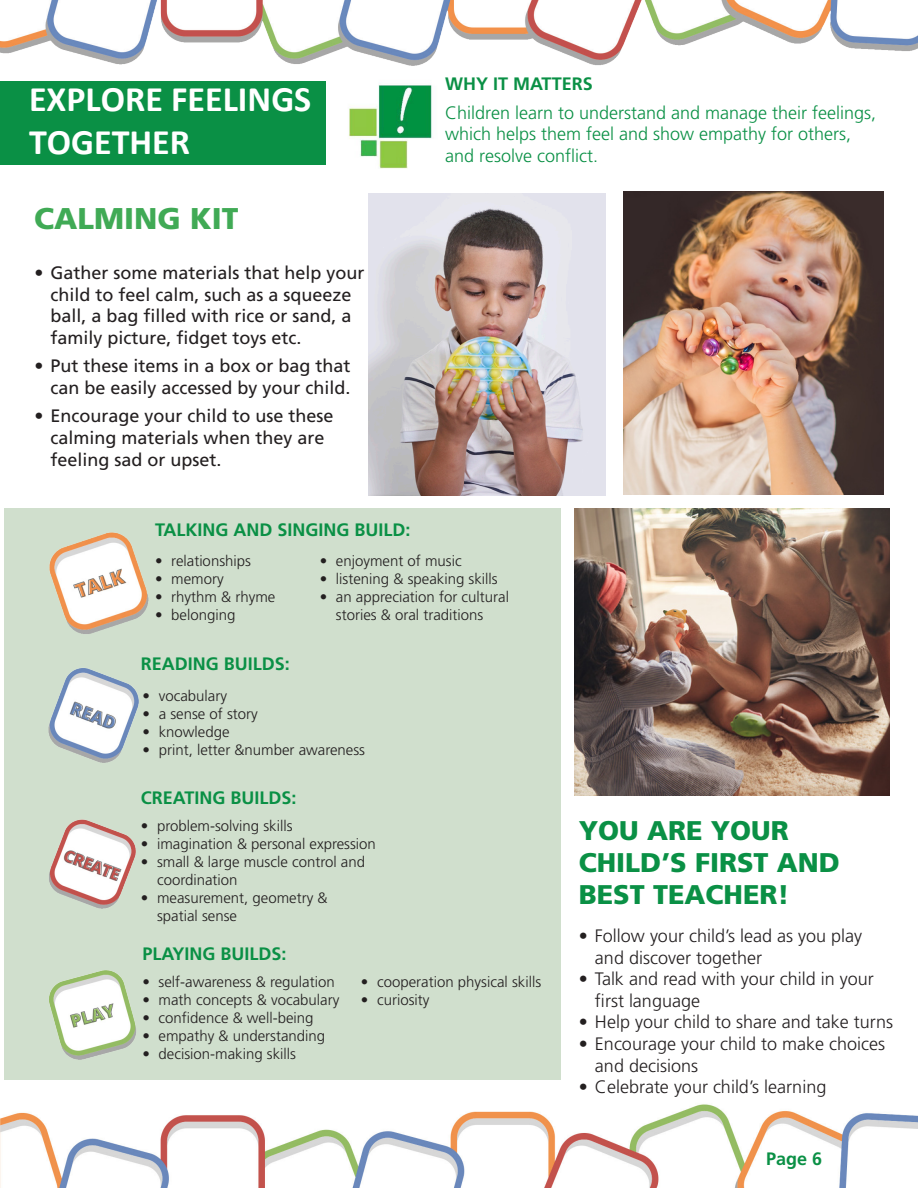
<style>
.page{position:relative;width:918px;height:1188px;background:#fff}
.page>*{position:absolute;margin:0;border:0;box-sizing:border-box;transform-origin:0 0}
.t1{font:700 36px/43.2px "Calibri";color:#fff}
.t2{font:900 30px "Frutiger LT Std";color:#40aa55}
.t3{font:900 27px "Frutiger LT Std";color:#0a9045}
.t4{font:18px/21.6px "Frutiger LT Std";color:#231f20}
.t5{font:300 18px/21.6px "Frutiger LT Std";color:#231f20}
.t6{font:300 18px/28.3px "Frutiger LT Std";color:#0a9045}
.t7{font:700 18px "Frutiger LT Std";color:#0a9045}
.t8{font:300 15px/18px "Frutiger LT Std";color:#231f20}
.s1{font-weight:700}
</style>
<div class="page">
<div style="left:0;top:81px;width:325px;height:84px;background:#0a9045"></div>
<div style="left:4px;top:508px;width:556px;height:580px;background:#d0dfcd"></div>
<img style="left:575px;top:508px;width:315px;height:287px">
<img style="left:0;top:1080px;width:918px;height:108px">
<img style="left:623px;top:191px;width:261px;height:304px">
<img style="left:368px;top:194px;width:237px;height:301px">
<img style="left:349px;top:85px;width:84px;height:84px">
<img style="left:49px;top:819px;width:87px;height:90px">
<img style="left:49px;top:970px;width:87px;height:90px">
<img style="left:48px;top:668px;width:91px;height:95px">
<img style="left:49px;top:532px;width:100px;height:102px">
<img style="left:0;top:0;width:918px;height:66px">
<h1 class="t1" style="left:29px;top:77px;width:284px">EXPLORE FEELINGS<br>TOGETHER</h1>
<h2 class="t2" style="left:34px;top:201px;width:206px">CALMING KIT</h2>
<p class="t4" style="left:51px;top:262px;width:316px;text-indent:-16px">• Gather some materials that help your child to feel calm, such as a squeeze ball, a bag filled with rice or sand, a family picture, fidget toys etc.</p>
<p class="t4" style="left:34px;top:355px;width:318px;text-align:right">• Put these items in a box or bag that can be easily accessed by your child.</p>
<p class="t4" style="left:51px;top:405px;width:285px;text-indent:-16px">• Encourage your child to use these calming materials when they are feeling sad or upset.</p>
<p class="t6" style="left:445px;top:70px;width:433px"><span class="s1">WHY IT MATTERS<br></span>Children learn to understand and manage their feelings,</p>
<p class="t6" style="left:445px;top:123px;width:408px;line-height:21.6px">which helps them feel and show empathy for others, and resolve conflict.</p>
<p class="t7" style="left:155px;top:519px;width:257px">TALKING AND SINGING BUILD:</p>
<p class="t8" style="left:155px;top:552px;width:97px">• relationships</p>
<p class="t8" style="left:155px;top:570px;width:70px">• memory</p>
<p class="t8" style="left:155px;top:588px;width:122px">• rhythm &amp; rhyme</p>
<p class="t8" style="left:155px;top:606px;width:82px">• belonging</p>
<p class="t8" style="left:320px;top:552px;width:144px">• enjoyment of music</p>
<p class="t8" style="left:320px;top:570px;width:179px">• listening &amp; speaking skills</p>
<p class="t8" style="left:336px;top:588px;width:175px;text-indent:-16px">• an appreciation for cultural stories &amp; oral traditions</p>
<p class="t7" style="left:141px;top:653px;width:151px">READING BUILDS:</p>
<p class="t8" style="left:142px;top:687px;width:86px">• vocabulary</p>
<p class="t8" style="left:142px;top:705px;width:117px">• a sense of story</p>
<p class="t8" style="left:142px;top:723px;width:89px">• knowledge</p>
<p class="t8" style="left:142px;top:741px;width:224px">• print, letter &amp;number awareness</p>
<p class="t7" style="left:141px;top:787px;width:157px">CREATING BUILDS:</p>
<p class="t8" style="left:141px;top:817px;width:153px">• problem-solving skills</p>
<p class="t8" style="left:141px;top:835px;width:237px">• imagination &amp; personal expression</p>
<p class="t8" style="left:157px;top:853px;width:210px;text-indent:-16px">• small &amp; large muscle control and coordination</p>
<p class="t8" style="left:157px;top:889px;width:172px;text-indent:-16px">• measurement, geometry &amp; spatial sense</p>
<p class="t7" style="left:142px;top:943px;width:146px">PLAYING BUILDS:</p>
<p class="t8" style="left:142px;top:973px;width:194px">• self-awareness &amp; regulation</p>
<p class="t8" style="left:142px;top:991px;width:199px">• math concepts &amp; vocabulary</p>
<p class="t8" style="left:142px;top:1009px;width:173px">• confidence &amp; well-being</p>
<p class="t8" style="left:142px;top:1027px;width:184px">• empathy &amp; understanding</p>
<p class="t8" style="left:142px;top:1045px;width:155px">• decision-making skills</p>
<p class="t8" style="left:361px;top:973px;width:182px">• cooperation physical skills</p>
<p class="t8" style="left:361px;top:991px;width:70px">• curiosity</p>
<p class="t3" style="left:579px;top:814px;width:212px">YOU ARE YOUR</p>
<p class="t3" style="left:579px;top:846px;width:263px">CHILD’S FIRST AND</p>
<p class="t3" style="left:579px;top:879px;width:212px">BEST TEACHER!</p>
<p class="t5" style="left:595px;top:925px;width:269px;text-indent:-16px">• Follow your child’s lead as you play and discover together</p>
<p class="t5" style="left:595px;top:968px;width:280px;text-indent:-16px">• Talk and read with your child in your first language</p>
<p class="t5" style="left:579px;top:1012px;width:316px">• Help your child to share and take turns</p>
<p class="t5" style="left:595px;top:1033px;width:292px;text-indent:-16px">• Encourage your child to make choices and decisions</p>
<p class="t5" style="left:579px;top:1076px;width:249px">• Celebrate your child’s learning</p>
<p class="t7" style="left:766px;top:1148px;width:58px">Page 6</p>
</div>
